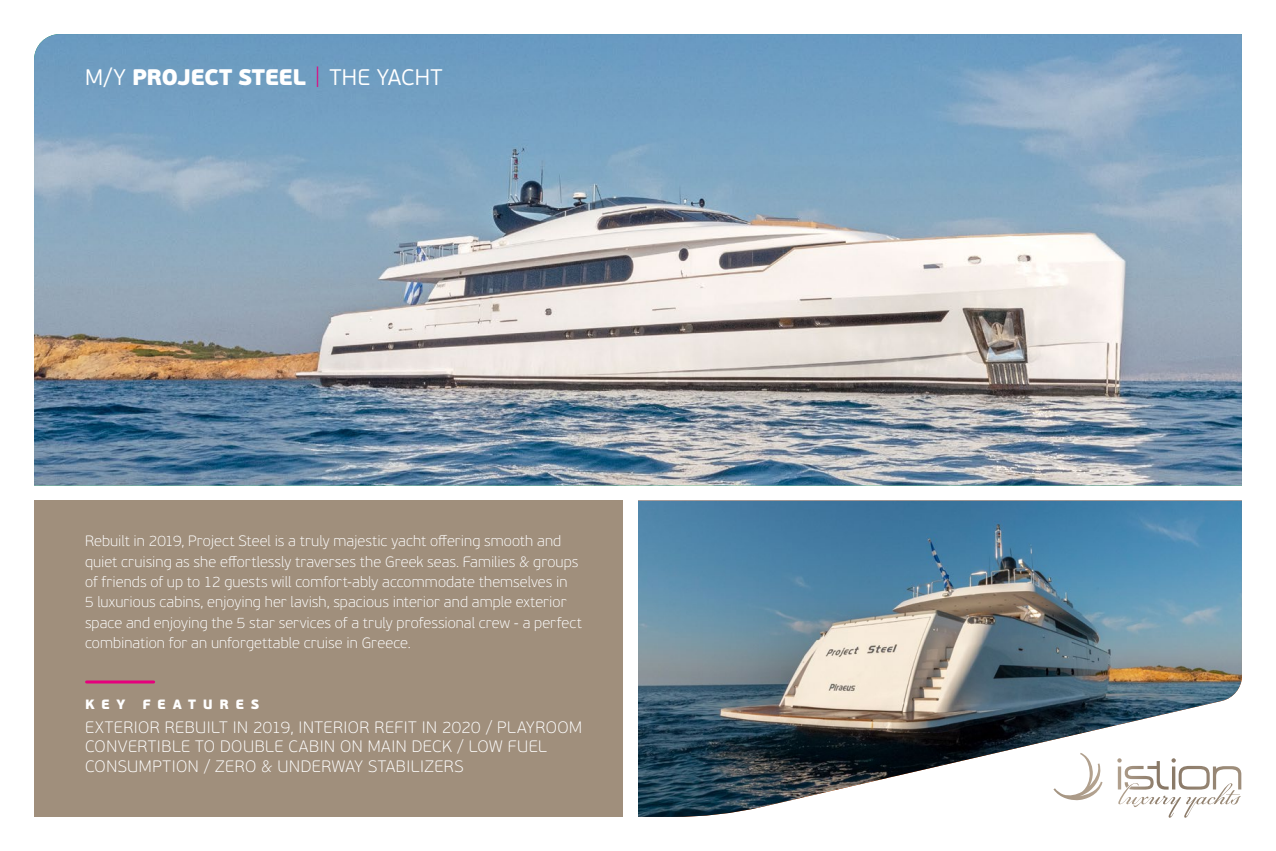
<style>
.page{position:relative;width:1276px;height:851px;background:#fff}
.page>*{position:absolute;margin:0;border:0;box-sizing:border-box;transform-origin:0 0}
.t1{font:900 22.5px "PF Beau Sans Pro";letter-spacing:-.02em;color:#fff}
.t2{font:100 16.5px/19.5px "PF Beau Sans Pro";letter-spacing:.03em;color:#fff}
.t3{font:100 15px/20.2px "PF Beau Sans Pro";letter-spacing:.005em;color:#fff}
.t4{font:900 13.5px "PF Beau Sans Pro";letter-spacing:.5em;color:#fff}
.s1{font-weight:300}
.s2{font-weight:100;color:#e6007d}
</style>
<div class="page">
<div style="left:34px;top:500px;width:589px;height:316px;background:#a08f7c"></div>
<img style="left:638px;top:500px;width:604px;height:316px">
<img style="left:34px;top:34px;width:1208px;height:451px">
<hr style="left:87px;top:680px;width:67px;height:3px;background:#e6007d">
<h1 class="t1" style="left:85px;top:63px;width:359px"><span class="s1">M/Y</span> PROJECT STEEL <span class="s2">|</span> <span class="s1">THE YACHT</span></h1>
<p class="t3" style="left:85px;top:531px;width:498px">Rebuilt in 2019, Project Steel is a truly majestic yacht offering smooth and quiet cruising as she effortlessly traverses the Greek seas. Families &amp; groups of friends of up to 12 guests will comfort-ably accommodate themselves in<br>5 luxurious cabins, enjoying her lavish, spacious interior and ample exterior space and enjoying the 5 star services of a truly professional crew - a perfect combination for an unforgettable cruise in Greece.</p>
<p class="t4" style="left:85px;top:695px;width:176px">KEY FEATURES</p>
<p class="t2" style="left:85px;top:717px;width:498px">EXTERIOR REBUILT IN 2019, INTERIOR REFIT IN 2020 / PLAYROOM<br>CONVERTIBLE TO DOUBLE CABIN ON MAIN DECK / LOW FUEL<br>CONSUMPTION / ZERO &amp; UNDERWAY STABILIZERS</p>
</div>
